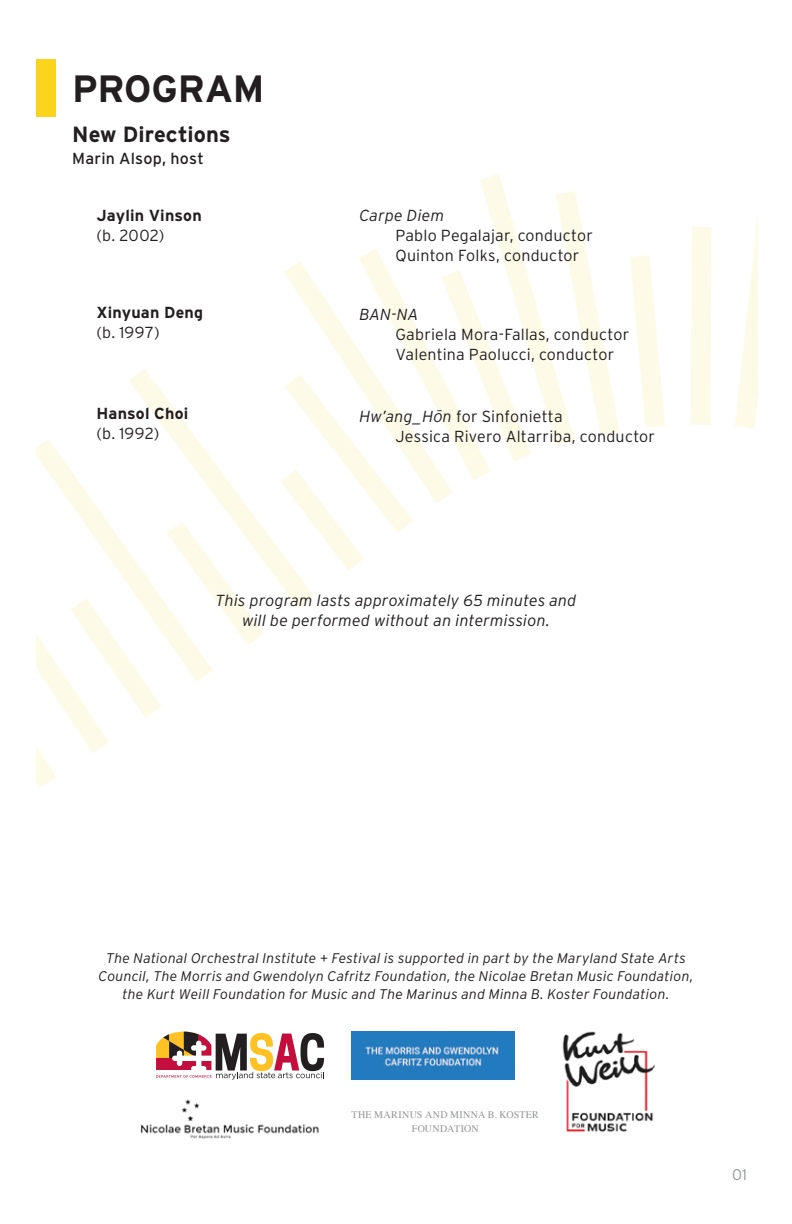
<style>
.page{position:relative;width:792px;height:1224px;background:#fff}
.page>*{position:absolute;margin:0;border:0;box-sizing:border-box;transform-origin:0 0}
.Page_Headers{font:700 38px "Interstate";letter-spacing:-.005em;color:#231f20}
.Page_Headers-2{font:700 22px "Interstate";color:#231f20}
.Body_Copy{font:300 16px "Interstate";letter-spacing:.015em;color:#231f20}
.Body_Copy-2{font:italic 300 16px/20px "Interstate";letter-spacing:.01em;color:#231f20;text-align:center}
.Body_Copy-3{font:700 16px "Interstate";letter-spacing:.015em;color:#231f20}
.Page_Headers-3{font:16px "Interstate";letter-spacing:.015em;color:#231f20}
.t1{font:300 15.6px "Interstate";color:#939598}
.Page_Headers-4{font:italic 300 14px/18px "Interstate";letter-spacing:.015em;color:#231f20;text-align:center}
.Listing_Head_-_brass{font:10px "Times";letter-spacing:.035em;color:#939598}
.Listing_Head_-_brass-2{font:10px "Times";letter-spacing:.005em;color:#939598}
.s1{font-style:italic}
.s2{font-family:"Source Sans Variable";font-weight:400;font-style:italic;font-size:18px}
</style>
<div class="page">
<svg style="left:36px;top:439px;width:71px;height:83px"></svg>
<svg style="left:36px;top:522px;width:228px;height:265px"></svg>
<svg style="left:129px;top:369px;width:185px;height:239px"></svg>
<svg style="left:281px;top:174px;width:339px;height:397px"></svg>
<svg style="left:630px;top:255px;width:35px;height:173px"></svg>
<div style="left:691px;top:227px;width:20px;height:198px;background:#fefae8"></div>
<svg style="left:735px;top:228px;width:22px;height:200px"></svg>
<div style="left:37px;top:59px;width:19px;height:58px;background:#fcd31d"></div>
<svg style="left:156px;top:1032px;width:168px;height:48px"></svg>
<img style="left:352px;top:1032px;width:162px;height:47px">
<img style="left:140px;top:1099px;width:179px;height:40px">
<img style="left:562px;top:1031px;width:94px;height:101px">
<p class="Page_Headers" style="left:72px;top:68px;width:194px">PROGRAM</p>
<p class="Page_Headers-2" style="left:72px;top:122px;width:160px">New Directions</p>
<p class="Page_Headers-3" style="left:72px;top:150px;width:133px">Marin Alsop, host</p>
<p class="Body_Copy-3" style="left:96px;top:206px;width:107px">Jaylin Vinson</p>
<p class="Body_Copy" style="left:96px;top:226px;width:69px">(b. 2002)</p>
<p class="Body_Copy-3" style="left:96px;top:304px;width:108px">Xinyuan Deng</p>
<p class="Body_Copy" style="left:96px;top:324px;width:65px">(b. 1997)</p>
<p class="Body_Copy-3" style="left:96px;top:405px;width:93px">Hansol Choi</p>
<p class="Body_Copy" style="left:96px;top:425px;width:64px">(b. 1992)</p>
<p class="Body_Copy-2" style="left:359px;top:205px;width:86px">Carpe Diem</p>
<p class="Body_Copy" style="left:395px;top:226px;width:199px">Pablo Pegalajar, conductor</p>
<p class="Body_Copy" style="left:395px;top:246px;width:186px">Quinton Folks, conductor</p>
<p class="Body_Copy-2" style="left:359px;top:304px;width:61px">BAN-NA</p>
<p class="Body_Copy" style="left:395px;top:326px;width:235px">Gabriela Mora-Fallas, conductor</p>
<p class="Body_Copy" style="left:395px;top:346px;width:220px">Valentina Paolucci, conductor</p>
<p class="Body_Copy" style="left:359px;top:407px;width:205px"><span class="s1">Hw’ang_H</span><span class="s2">ō</span><span class="s1">n</span> for Sinfonietta</p>
<p class="Body_Copy" style="left:395px;top:427px;width:261px">Jessica Rivero Altarriba, conductor</p>
<p class="Body_Copy-2" style="left:216px;top:590px;width:362px">This program lasts approximately 65 minutes and will be performed without an intermission.</p>
<p class="Page_Headers-4" style="left:99px;top:949px;width:596px">The National Orchestral Institute + Festival is supported in part by the Maryland State Arts<br>Council, The Morris and Gwendolyn Cafritz Foundation, the Nicolae Bretan Music Foundation, the Kurt Weill Foundation for Music and The Marinus and Minna B. Koster Foundation.</p>
<p class="Listing_Head_-_brass" style="left:352px;top:1106px;width:189px">THE MARINUS AND MINNA B. KOSTER</p>
<p class="Listing_Head_-_brass-2" style="left:412px;top:1119px;width:68px">FOUNDATION</p>
<p class="t1" style="left:732px;top:1165px;width:16px">01</p>
</div>
